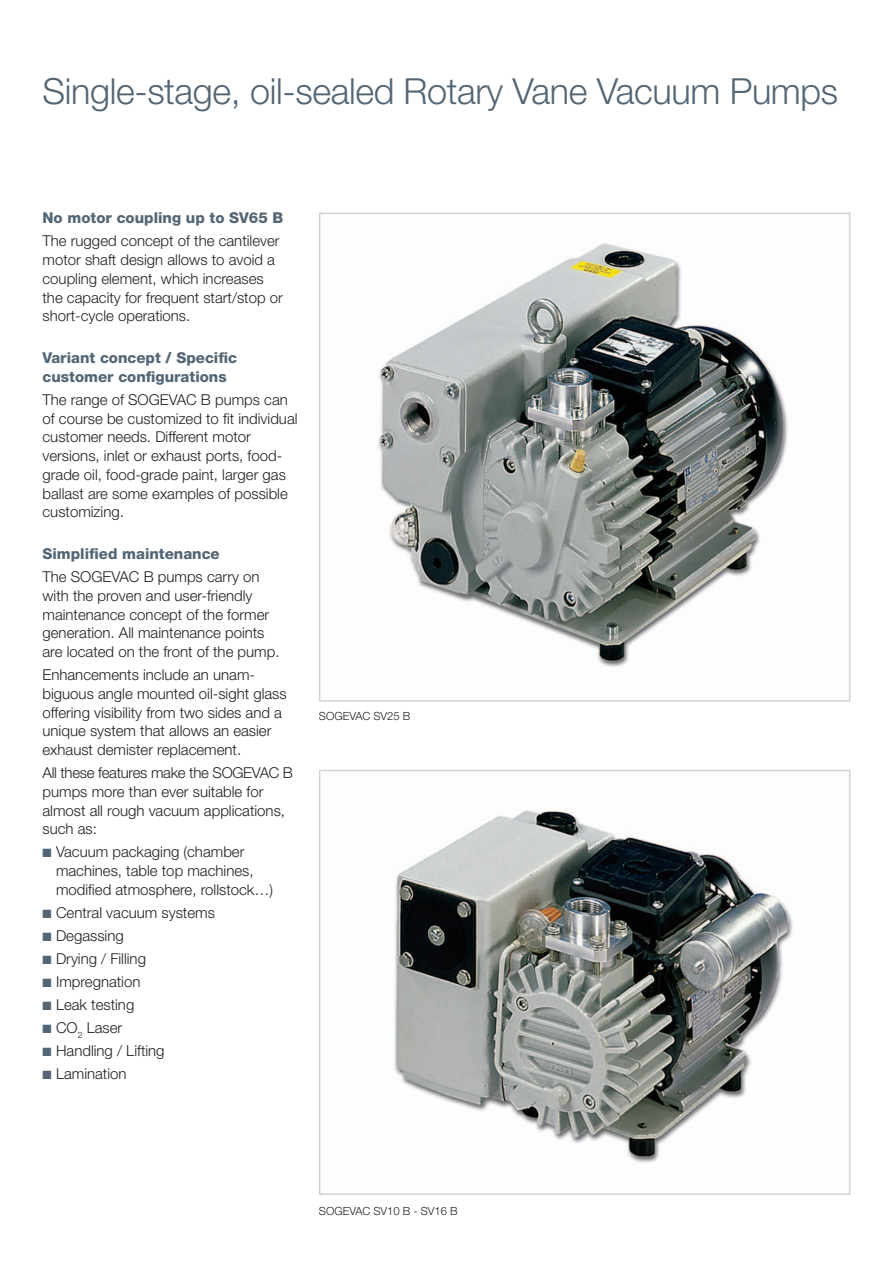
<style>
.page{position:relative;width:893px;height:1263px;background:#fff}
.page>*{position:absolute;margin:0;border:0;box-sizing:border-box;transform-origin:0 0}
.t1{font:300 36px "Helvetica Neue LT Std";letter-spacing:-.01em;color:#546675}
.t2{font:300 15px/18.8px "Helvetica Neue LT Std";color:#231f20}
.t3{font:800 15px/18.8px "Helvetica Neue LT Std";color:#546675}
.t4{font:300 11.25px "Helvetica Neue LT Std";color:#231f20}
.s1{color:#546675}
</style>
<div class="page">
<img style="left:394px;top:808px;width:399px;height:355px">
<div style="left:319px;top:770px;width:531px;height:425px;border:2px solid #d1d2d4"></div>
<img style="left:377px;top:243px;width:411px;height:424px">
<div style="left:319px;top:213px;width:531px;height:489px;border:2px solid #d1d2d4"></div>
<h1 class="t1" style="left:43px;top:69px;width:797px">Single-stage, oil-sealed Rotary Vane Vacuum Pumps</h1>
<p class="t3" style="left:43px;top:209px;width:242px">No motor coupling up to SV65 B</p>
<p class="t2" style="left:43px;top:231px;width:242px">The rugged concept of the cantilever motor shaft design allows to avoid a coupling element, which increases the capacity for frequent start/stop or short-cycle operations.</p>
<p class="t3" style="left:43px;top:348px;width:196px">Variant concept / Specific customer configurations</p>
<p class="t2" style="left:43px;top:390px;width:257px">The range of SOGEVAC B pumps can of course be customized to fit individual customer needs. Different motor versions, inlet or exhaust ports, food&shy;grade oil, food-grade paint, larger gas ballast are some examples of possible customizing.</p>
<p class="t3" style="left:43px;top:544px;width:179px">Simplified maintenance</p>
<p class="t2" style="left:43px;top:567px;width:239px">The SOGEVAC B pumps carry on with the proven and user-friendly maintenance concept of the former generation. All maintenance points are located on the front of the pump.</p>
<p class="t2" style="left:43px;top:665px;width:246px">Enhancements include an unam&shy;biguous angle mounted oil-sight glass offering visibility from two sides and a unique system that allows an easier exhaust demister replacement.</p>
<p class="t2" style="left:43px;top:763px;width:252px">All these features make the SOGEVAC B pumps more than ever suitable for almost all rough vacuum applications, such as:</p>
<p class="t2" style="left:56px;top:842px;width:218px;text-indent:-14px"><span class="s1">■</span> Vacuum packaging (chamber machines, table top machines, modified atmosphere, rollstock…)</p>
<p class="t2" style="left:43px;top:903px;width:174px"><span class="s1">■</span> Central vacuum systems</p>
<p class="t2" style="left:43px;top:926px;width:83px"><span class="s1">■</span> Degassing</p>
<p class="t2" style="left:43px;top:949px;width:105px"><span class="s1">■</span> Drying / Filling</p>
<p class="t2" style="left:43px;top:972px;width:99px"><span class="s1">■</span> Impregnation</p>
<p class="t2" style="left:43px;top:995px;width:93px"><span class="s1">■</span> Leak testing</p>
<p class="t2" style="left:43px;top:1018px;width:81px"><span class="s1">■</span> CO<sub>2</sub> Laser</p>
<p class="t2" style="left:43px;top:1041px;width:124px"><span class="s1">■</span> Handling / Lifting</p>
<p class="t2" style="left:43px;top:1064px;width:86px"><span class="s1">■</span> Lamination</p>
<p class="t4" style="left:319px;top:709px;width:93px">SOGEVAC SV25 B</p>
<p class="t4" style="left:319px;top:1204px;width:140px">SOGEVAC SV10 B - SV16 B</p>
</div>
